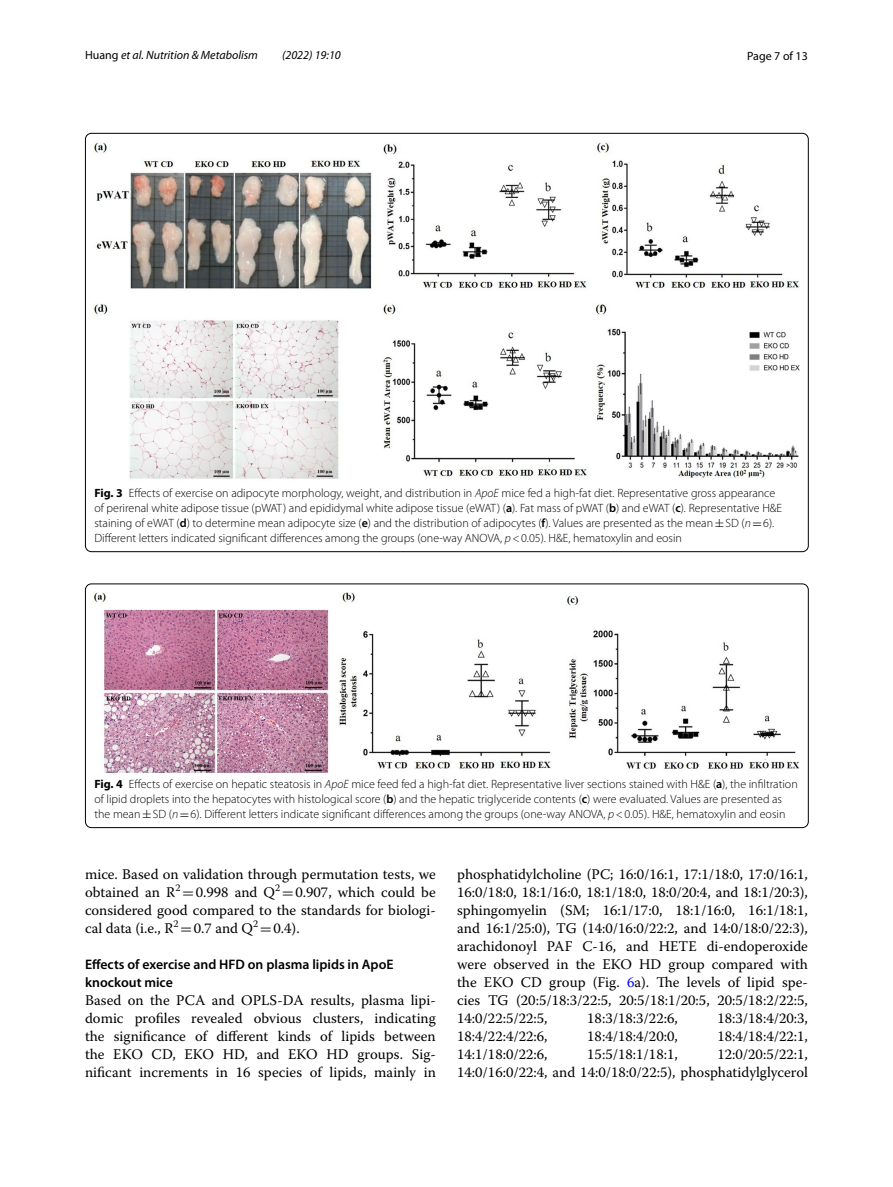
<style>
.page{position:relative;width:893px;height:1187px;background:#fff}
.page>*{position:absolute;margin:0;border:0;box-sizing:border-box;transform-origin:0 0}
.t1{font:14.7px/18px "Warnock Pro";color:#000;text-align:justify}
.t2{font:600 13.8px/18px "Myriad Pro";color:#000}
.t3{font:300 12px/15px "Myriad Pro";color:#000}
.t4{font:italic 12px "Myriad Pro";color:#000}
.t5{font:12px "Myriad Pro";color:#000}
.s1{font-style:normal}
.s2{font-weight:700}
.s3{font-style:italic}
.s4{font-weight:600}
.s5{font-family:"MTSY";font-weight:400}
.s6{font-family:"MTSY"}
.s7{color:#00f}
</style>
<div class="page">
<img style="left:94px;top:142px;width:706px;height:337px">
<img style="left:94px;top:593px;width:705px;height:179px">
<div style="left:85px;top:583px;width:723px;height:244px;border:1px solid #000;border-radius:6px"></div>
<p class="t4" style="left:85px;top:48px;width:174px"><span class="s1">Huang</span> et al. Nutrition &amp; Metabolism</p>
<p class="t4" style="left:282px;top:48px;width:60px">(2022) 19:10</p>
<p class="t5" style="left:747px;top:48px;width:62px">Page 7 of 13</p>
<p class="t3" style="left:94px;top:486px;width:689px"><span class="s2">Fig. 3</span> Effects of exercise on adipocyte morphology, weight, and distribution in <span class="s3">ApoE</span> mice fed a high-fat diet. Representative gross appearance of perirenal white adipose tissue (pWAT) and epididymal white adipose tissue (eWAT) (<span class="s4">a</span>). Fat mass of pWAT (<span class="s4">b</span>) and eWAT (<span class="s4">c</span>). Representative H&amp;E staining of eWAT (<span class="s4">d</span>) to determine mean adipocyte size (<span class="s4">e</span>) and the distribution of adipocytes (<span class="s4">f</span>). Values are presented as the mean<span class="s5">±</span>SD (<span class="s3">n</span><span class="s5">=</span>6).<br>Different letters indicated significant differences among the groups (one-way ANOVA, <span class="s3">p</span>&lt;0.05). H&amp;E, hematoxylin and eosin</p>
<p class="t3" style="left:94px;top:776px;width:705px"><span class="s2">Fig. 4</span> Effects of exercise on hepatic steatosis in <span class="s3">ApoE</span> mice feed fed a high-fat diet. Representative liver sections stained with H&amp;E (<span class="s4">a</span>), the infiltration of lipid droplets into the hepatocytes with histological score (<span class="s4">b</span>) and the hepatic triglyceride contents (<span class="s4">c</span>) were evaluated. Values are presented as the mean<span class="s5">±</span>SD (<span class="s3">n</span><span class="s5">=</span>6). Different letters indicate significant differences among the groups (one-way ANOVA, <span class="s3">p</span>&lt;0.05). H&amp;E, hematoxylin and eosin</p>
<p class="t1" style="left:85px;top:864px;width:352px">mice. Based on validation through permutation tests, we obtained an R<sup>2</sup> <span class="s6">=</span>0.998 and Q<sup>2</sup> <span class="s6">=</span>0.907, which could be considered good compared to the standards for biologi&shy;cal data (i.e., R<sup>2</sup> <span class="s6">=</span>0.7 and Q<sup>2</sup> <span class="s6">=</span>0.4).</p>
<p class="t2" style="left:85px;top:954px;width:310px">Effects of exercise and HFD on plasma lipids in ApoE knockout mice</p>
<p class="t1" style="left:85px;top:990px;width:352px">Based on the PCA and OPLS-DA results, plasma lipi&shy;domic profiles revealed obvious clusters, indicating the significance of different kinds of lipids between the EKO CD, EKO HD, and EKO HD groups. Sig&shy;nificant increments in 16 species of lipids, mainly in</p>
<p class="t1" style="left:457px;top:864px;width:352px">phosphatidylcholine (PC; 16:0/16:1, 17:1/18:0, 17:0/16:1, 16:0/18:0, 18:1/16:0, 18:1/18:0, 18:0/20:4, and 18:1/20:3), sphingomyelin (SM; 16:1/17:0, 18:1/16:0, 16:1/18:1, and 16:1/25:0), TG (14:0/16:0/22:2, and 14:0/18:0/22:3), arachidonoyl PAF C-16, and HETE di-endoperoxide were observed in the EKO HD group compared with the EKO CD group (Fig. <span class="s7">6</span>a). The levels of lipid spe&shy;cies TG (20:5/18:3/22:5, 20:5/18:1/20:5, 20:5/18:2/22:5, 14:0/22:5/22:5,</p>
<p class="t1" style="left:587px;top:1008px;width:92px">18:3/18:3/22:6,</p>
<p class="t1" style="left:717px;top:1008px;width:92px">18:3/18:4/20:3,</p>
<p class="t1" style="left:457px;top:1026px;width:92px">18:4/22:4/22:6,</p>
<p class="t1" style="left:587px;top:1026px;width:92px">18:4/18:4/20:0,</p>
<p class="t1" style="left:717px;top:1026px;width:92px">18:4/18:4/22:1,</p>
<p class="t1" style="left:457px;top:1044px;width:92px">14:1/18:0/22:6,</p>
<p class="t1" style="left:587px;top:1044px;width:92px">15:5/18:1/18:1,</p>
<p class="t1" style="left:457px;top:1044px;width:352px;text-align:right">12:0/20:5/22:1,<br>14:0/16:0/22:4, and 14:0/18:0/22:5), phosphatidylglycerol</p>
</div>
